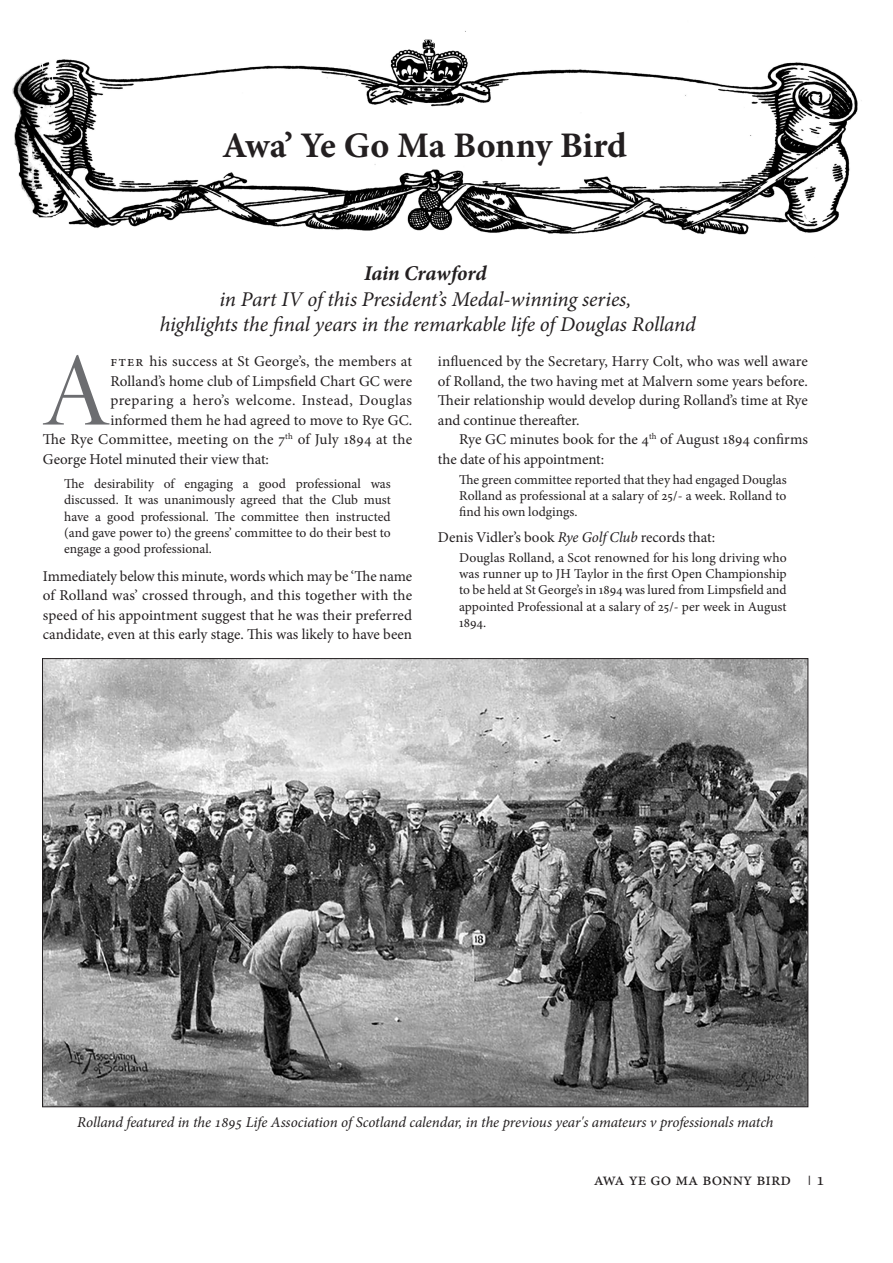
<style>
.page{position:relative;width:893px;height:1263px;background:#fff}
.page>*{position:absolute;margin:0;border:0;box-sizing:border-box;transform-origin:0 0}
.First_Paragraph{font:105.3px "Minion Pro Disp";color:#6c6d70}
.t1{font:700 36px "Minion Pro";letter-spacing:-.01em;color:#231f20}
.t2{font:italic 21px "Minion Pro";letter-spacing:-.01em;color:#231f20}
.t3{font:italic 700 21px "Minion Pro";letter-spacing:-.01em;color:#231f20}
.t4{font:18px "Minion Pro";color:#231f20}
.Text_Flush{font:15px/19.5px "Minion Pro";color:#231f20;text-align:justify}
.First_Paragraph-2{font:15px "Minion Pro";letter-spacing:.01em;color:#231f20}
.t5{font:italic 15px "Minion Pro";letter-spacing:-.01em;color:#231f20}
.Text{font:15px/19.5px "Minion Pro";letter-spacing:.005em;color:#231f20}
.First_Paragraph-3{font:15px "Minion Pro";letter-spacing:.03em;color:#231f20}
.Text_Flush-2{font:13.5px/16.2px "Minion Pro";letter-spacing:.005em;color:#231f20;text-align:justify}
.t6{font:13.5px "Times";color:#231f20}
.s1{font-style:italic}
.s2{font-family:"Minion Pro";font-size:18px}
</style>
<div class="page">
<img style="left:12px;top:31px;width:850px;height:204px">
<img style="left:44px;top:660px;width:762px;height:445px">
<p class="t1" style="left:222px;top:120px;width:406px">Awa’ Ye Go Ma Bonny Bird</p>
<p class="t3" style="left:364px;top:259px;width:124px">Iain Crawford</p>
<p class="t2" style="left:219px;top:285px;width:413px">in Part IV of this President’s Medal-winning series,</p>
<p class="t2" style="left:160px;top:310px;width:538px">highlights the final years in the remarkable life of Douglas Rolland</p>
<p class="Text_Flush" style="left:438px;top:352px;width:371px">influenced by the Secretary, Harry Colt, who was well aware of Rolland, the two having met at Malvern some years before.<br>Their relationship would develop during Rolland’s time at Rye and continue thereafter.</p>
<p class="Text" style="left:438px;top:430px;width:371px;text-indent:21px">Rye GC minutes book for the 4<sup>th</sup> of August 1894 confirms the date of his appointment:</p>
<p class="Text_Flush-2" style="left:459px;top:472px;width:329px">The green committee reported that they had engaged Douglas Rolland as professional at a salary of 25/- a week. Rolland to find his own lodgings.</p>
<p class="Text_Flush" style="left:438px;top:527px;width:279px">Denis Vidler’s book <span class="s1">Rye Golf Club</span> records that:</p>
<p class="Text_Flush-2" style="left:459px;top:550px;width:329px">Douglas Rolland, a Scot renowned for his long driving who was runner up to JH Taylor in the first Open Championship to be held at St George’s in 1894 was lured from Limpsfield and appointed Professional at a salary of 25/- per week in August 1894.</p>
<p class="First_Paragraph" style="left:42px;top:327px;width:70px">A</p>
<p class="First_Paragraph-2" style="left:110px;top:351px;width:303px">fter his success at St George’s, the members at</p>
<p class="First_Paragraph-2" style="left:110px;top:371px;width:303px">Rolland’s home club of Limpsfield Chart GC were</p>
<p class="First_Paragraph-3" style="left:110px;top:390px;width:303px">preparing a hero’s welcome. Instead, Douglas</p>
<p class="First_Paragraph-2" style="left:110px;top:410px;width:303px">informed them he had agreed to move to Rye GC.</p>
<p class="First_Paragraph-2" style="left:43px;top:429px;width:371px">The Rye Committee, meeting on the 7<sup>th</sup> of July 1894 at the</p>
<p class="First_Paragraph-2" style="left:43px;top:449px;width:228px">George Hotel minuted their view that:</p>
<p class="Text_Flush-2" style="left:64px;top:476px;width:328px">The desirability of engaging a good professional was discussed. It was unanimously agreed that the Club must have a good professional. The committee then instructed (and gave power to) the greens’ committee to do their best to engage a good professional.</p>
<p class="Text_Flush" style="left:43px;top:566px;width:371px">Immediately below this minute, words which may be ‘The name of Rolland was’ crossed through, and this together with the speed of his appointment suggest that he was their preferred candidate, even at this early stage. This was likely to have been</p>
<p class="t5" style="left:77px;top:1111px;width:698px">Rolland featured in the 1895 Life Association of Scotland calendar, in the previous year's amateurs v professionals match</p>
<p class="t4" style="left:594px;top:1167px;width:198px">awa ye go ma bonny bird</p>
<p class="t6" style="left:808px;top:1168px;width:18px">| <span class="s2">1</span></p>
</div>
